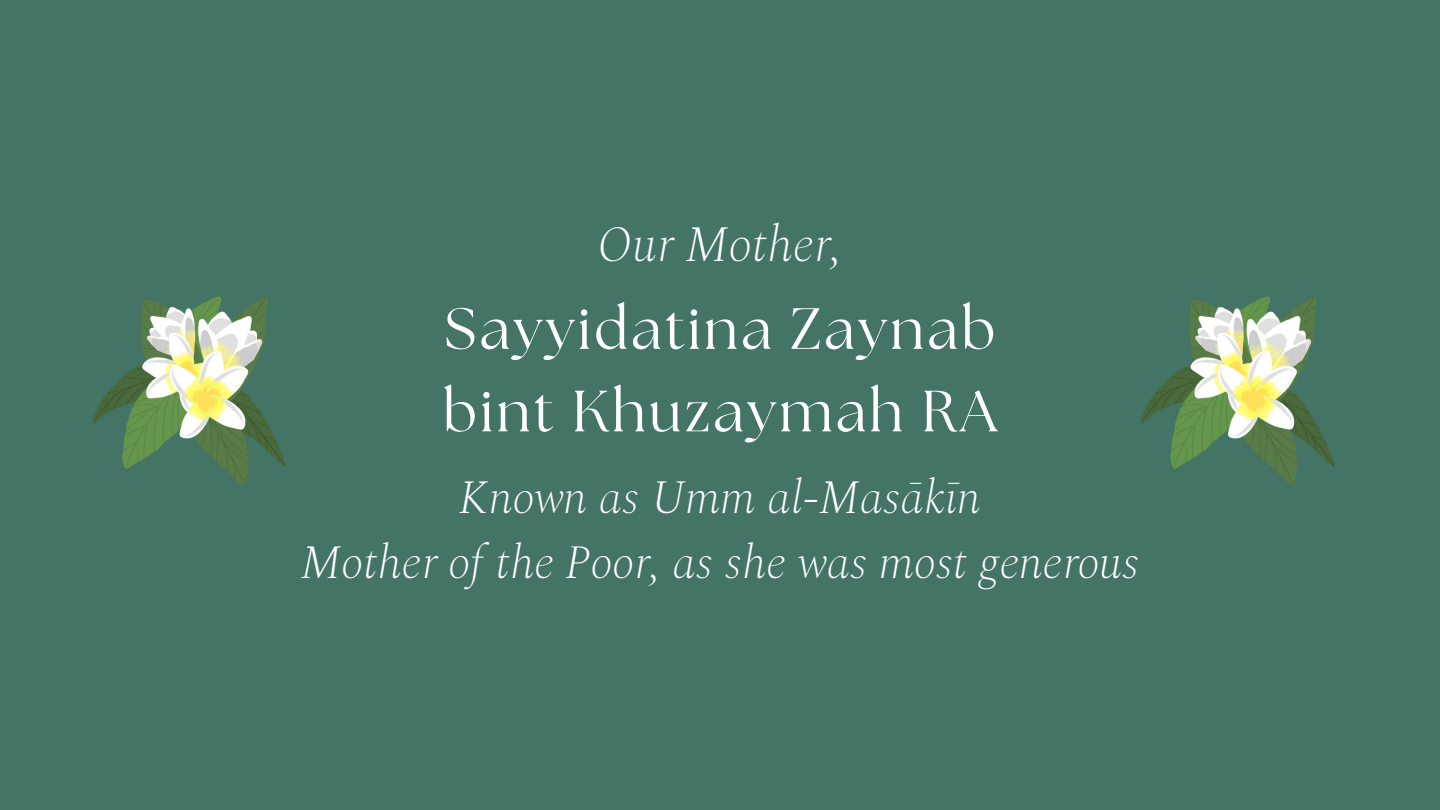
<style>
.page{position:relative;width:1440px;height:810px;background:#437465}
.page>*{position:absolute;margin:0;border:0;box-sizing:border-box;transform-origin:0 0}
.t1{font:58px/82.5px "The Seasons";letter-spacing:.055em;color:#fff}
.t2{font:italic 200 50px "Spectral";color:#fff}
.t3{font:italic 200 47px/65.2px "Spectral";color:#fff;text-align:center}
</style>
<div class="page">
<img style="left:93px;top:296px;width:193px;height:191px">
<img style="left:1141px;top:296px;width:194px;height:191px">
<p class="t2" style="left:598px;top:209px;width:246px">Our Mother,</p>
<p class="t1" style="left:443px;top:291px;width:556px">Sayyidatina Zaynab bint Khuzaymah RA</p>
<p class="t3" style="left:301px;top:466px;width:840px">Known as Umm al-Masākīn<br>Mother of the Poor, as she was most generous</p>
</div>
